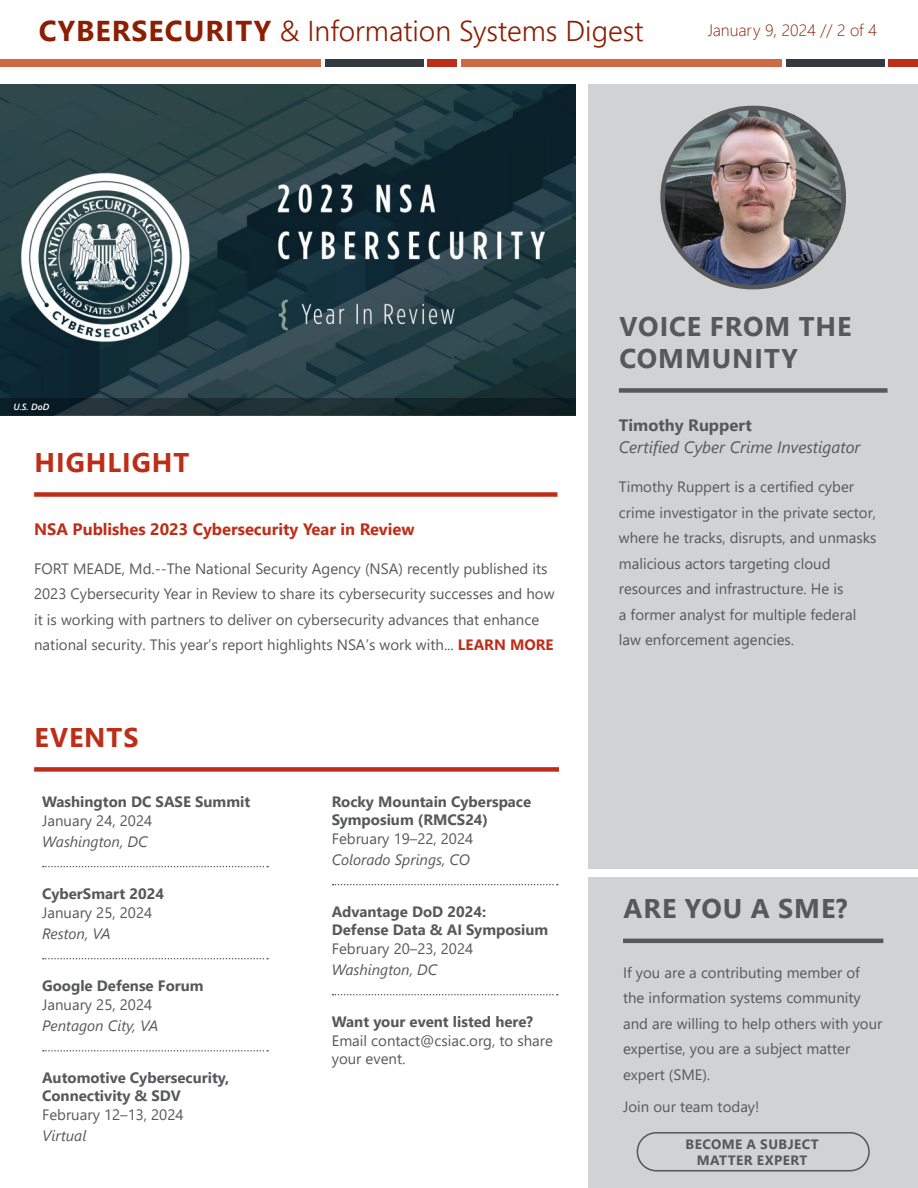
<style>
.page{position:relative;width:918px;height:1188px;background:#fff}
.page>*{position:absolute;margin:0;border:0;box-sizing:border-box;transform-origin:0 0}
.t1{font:300 28.65px "Segoe UI";color:#8c1e04}
.Heading_1_-_Gray{font:700 27px/31.5px "Segoe UI";letter-spacing:.035em;color:#57585a}
.Heading_1_-_Green{font:700 27px "Segoe UI";letter-spacing:.035em;color:#be2d18}
.Heading_2_-_Grey{font:italic 16.5px/22.5px "Segoe UI";color:#57585a}
.Heading_2_-_Green{font:700 16.5px "Segoe UI";color:#be2d18}
.t2{font:300 16.5px "Segoe UI";color:#8c1e04}
.Copy{font:15px/25.5px "Segoe UI";color:#57585a}
.Events_Header{font:700 15px/18px "Segoe UI";color:#57585a}
.event_details{font:15px "Segoe UI";color:#57585a}
.event_details_underlined{font:italic 15px "Segoe UI";color:#57585a}
.evet_details{font:15px/18px "Segoe UI";color:#57585a}
.event_details-2{font:italic 15px "Segoe UI";color:#57585a}
.Grey_Button_Text{font:700 13.5px/16.2px "Segoe UI";letter-spacing:.035em;color:#57585a;text-align:center}
.Image_Source{font:italic 600 9px "Segoe UI";color:#fff}
.s1{font-weight:700}
.s2{font-weight:700;color:#be2d18}
.s3{font-weight:700;font-style:normal}
</style>
<div class="page">
<div style="left:588px;top:878px;width:330px;height:310px;background:#d1d2d4"></div>
<hr style="left:623px;top:939px;width:260px;height:4px;background:#57585a">
<div style="left:637px;top:1132px;width:233px;height:39px;border:2px solid #57585a;border-radius:19px"></div>
<div style="left:588px;top:85px;width:330px;height:784px;background:#d1d2d4"></div>
<div style="left:619px;top:388px;width:269px;height:5px;background:#57585a"></div>
<img style="left:0;top:85px;width:576px;height:313px">
<svg style="left:0;top:398px;width:576px;height:17px;background:#17292e"></svg>
<div style="left:34px;top:492px;width:524px;height:5px;background:#be2d18"></div>
<img style="left:663px;top:108px;width:181px;height:179px;border-radius:90px">
<div style="left:660px;top:106px;width:186px;height:183px;border:5px solid #57585a;border-radius:90px"></div>
<svg style="left:43px;top:866px;width:225px;height:1px"></svg>
<svg style="left:43px;top:958px;width:225px;height:1px"></svg>
<svg style="left:43px;top:1050px;width:225px;height:2px"></svg>
<svg style="left:333px;top:884px;width:225px;height:1px"></svg>
<svg style="left:333px;top:994px;width:225px;height:1px"></svg>
<div style="left:34px;top:767px;width:525px;height:5px;background:#be2d18"></div>
<div style="left:0;top:59px;width:320px;height:7px;background:#cf6a47"></div>
<div style="left:325px;top:59px;width:99px;height:7px;background:#343a40"></div>
<div style="left:428px;top:59px;width:29px;height:7px;background:#be2d18"></div>
<div style="left:461px;top:59px;width:321px;height:7px;background:#cf6a47"></div>
<div style="left:786px;top:59px;width:99px;height:7px;background:#343a40"></div>
<div style="left:889px;top:59px;width:29px;height:7px;background:#be2d18"></div>
<h1 class="t1" style="left:39px;top:4px;width:606px"><span class="s1">CYBERSECURITY</span> &amp; Information Systems Digest</h1>
<p class="t2" style="left:708px;top:15px;width:171px">January 9, 2024 // 2 of 4</p>
<p class="Image_Source" style="left:14px;top:398px;width:37px">U.S. DoD</p>
<p class="Heading_1_-_Green" style="left:35px;top:437px;width:156px">HIGHLIGHT</p>
<p class="Heading_2_-_Green" style="left:34px;top:514px;width:382px">NSA Publishes 2023 Cybersecurity Year in Review</p>
<p class="Copy" style="left:34px;top:555px;width:522px">FORT MEADE, Md.--The National Security Agency (NSA) recently published its 2023 Cybersecurity Year in Review to share its cybersecurity successes and how it is working with partners to deliver on cybersecurity advances that enhance national security. This year’s report highlights NSA’s work with... <span class="s2">LEARN MORE</span></p>
<p class="Heading_1_-_Green" style="left:35px;top:712px;width:105px">EVENTS</p>
<p class="Events_Header" style="left:42px;top:791px;width:210px">Washington DC SASE Summit</p>
<p class="event_details" style="left:42px;top:807px;width:112px">January 24, 2024</p>
<p class="event_details_underlined" style="left:42px;top:828px;width:107px">Washington, DC</p>
<p class="Events_Header" style="left:42px;top:883px;width:123px">CyberSmart 2024</p>
<p class="event_details" style="left:42px;top:899px;width:112px">January 25, 2024</p>
<p class="event_details_underlined" style="left:42px;top:920px;width:70px">Reston, VA</p>
<p class="Events_Header" style="left:42px;top:975px;width:163px">Google Defense Forum</p>
<p class="event_details" style="left:42px;top:991px;width:112px">January 25, 2024</p>
<p class="event_details_underlined" style="left:42px;top:1012px;width:118px">Pentagon City, VA</p>
<p class="Events_Header" style="left:42px;top:1068px;width:189px">Automotive Cybersecurity,<br>Connectivity &amp; SDV</p>
<p class="event_details" style="left:42px;top:1101px;width:143px">February 12–13, 2024</p>
<p class="event_details-2" style="left:42px;top:1122px;width:46px">Virtual</p>
<p class="Events_Header" style="left:332px;top:791px;width:201px">Rocky Mountain Cyberspace<br>Symposium (RMCS24)</p>
<p class="event_details" style="left:332px;top:825px;width:143px">February 19–22, 2024</p>
<p class="event_details_underlined" style="left:332px;top:846px;width:140px">Colorado Springs, CO</p>
<p class="Events_Header" style="left:332px;top:901px;width:218px">Advantage DoD 2024:<br>Defense Data &amp; AI Symposium</p>
<p class="event_details" style="left:332px;top:935px;width:143px">February 20–23, 2024</p>
<p class="event_details_underlined" style="left:332px;top:956px;width:107px">Washington, DC</p>
<p class="Events_Header" style="left:332px;top:1011px;width:203px">Want your event listed here?</p>
<p class="evet_details" style="left:332px;top:1031px;width:223px">Email contact@csiac.org, to share your event.</p>
<p class="Heading_1_-_Gray" style="left:619px;top:309px;width:234px">VOICE FROM THE<br>COMMUNITY</p>
<p class="Heading_2_-_Grey" style="left:619px;top:411px;width:243px"><span class="s3">Timothy Ruppert<br></span>Certified Cyber Crime Investigator</p>
<p class="Copy" style="left:619px;top:473px;width:259px">Timothy Ruppert is a certified cyber crime investigator in the private sector, where he tracks, disrupts, and unmasks malicious actors targeting cloud resources and infrastructure. He is<br>a former analyst for multiple federal law enforcement agencies.</p>
<p class="Heading_1_-_Gray" style="left:624px;top:891px;width:226px">ARE YOU A SME?</p>
<p class="Copy" style="left:623px;top:958px;width:261px">If you are a contributing member of the information systems community and are willing to help others with your expertise, you are a subject matter expert (SME).</p>
<p class="Copy" style="left:623px;top:1092px;width:138px">Join our team today!</p>
<p class="Grey_Button_Text" style="left:686px;top:1135px;width:135px">BECOME A SUBJECT<br>MATTER EXPERT</p>
</div>
